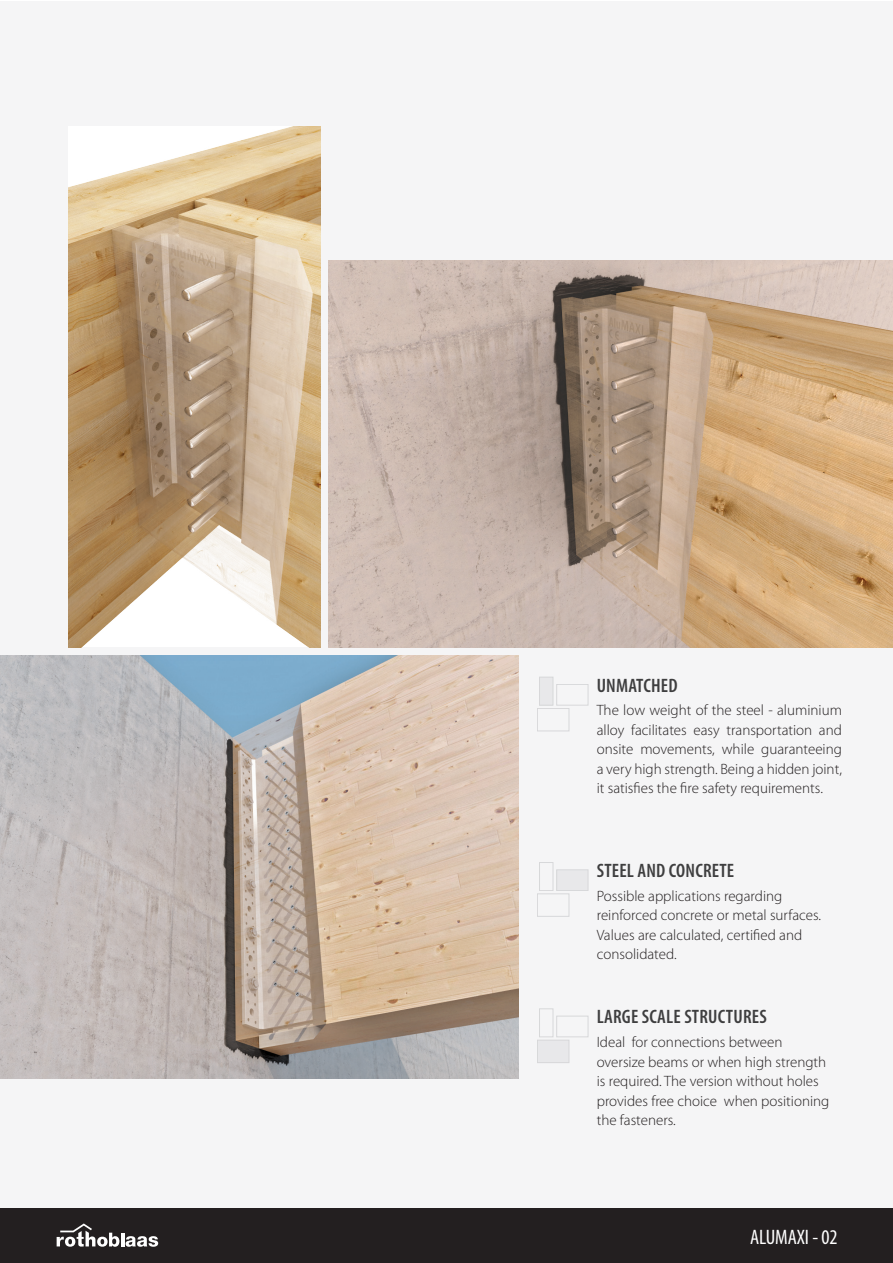
<style>
.page{position:relative;width:893px;height:1263px;background:#fff}
.page>*{position:absolute;margin:0;border:0;box-sizing:border-box;transform-origin:0 0}
.t1{font:condensed 21px "Myriad Pro";letter-spacing:-.005em;color:#fff}
.t2{font:600 condensed 19.5px "Myriad Pro";letter-spacing:.01em;color:#3e3e3f}
.t3{font:300 15px/19.5px "Myriad Pro";color:#231f20}
</style>
<div class="page">
<div style="left:0;top:1px;width:892px;height:1261px;background:#f5f5f6"></div>
<img style="left:329px;top:260px;width:563px;height:387px">
<img style="left:68px;top:126px;width:252px;height:521px">
<img style="left:0;top:656px;width:518px;height:423px">
<div style="left:556px;top:684px;width:32px;height:21px;border:1px solid #c7c8ca"></div>
<div style="left:539px;top:677px;width:14px;height:28px;background:#e8e8ea"></div>
<div style="left:539px;top:677px;width:14px;height:28px;border:1px solid #c7c8ca"></div>
<div style="left:537px;top:708px;width:32px;height:23px;border:1px solid #c7c8ca"></div>
<div style="left:557px;top:870px;width:31px;height:20px;background:#e8e8ea"></div>
<div style="left:556px;top:870px;width:32px;height:21px;border:1px solid #c7c8ca"></div>
<div style="left:539px;top:862px;width:14px;height:29px;border:1px solid #c7c8ca"></div>
<div style="left:537px;top:894px;width:32px;height:22px;border:1px solid #c7c8ca"></div>
<div style="left:556px;top:1016px;width:32px;height:21px;border:1px solid #c7c8ca"></div>
<div style="left:539px;top:1009px;width:14px;height:28px;border:1px solid #c7c8ca"></div>
<div style="left:537px;top:1040px;width:32px;height:23px;background:#e8e8ea"></div>
<div style="left:537px;top:1040px;width:32px;height:23px;border:1px solid #c7c8ca"></div>
<div style="left:0;top:1209px;width:892px;height:54px;background:#231f20"></div>
<svg style="left:57px;top:1223px;width:101px;height:24px"></svg>
<h2 class="t2" style="left:597px;top:674px;width:82px">UNMATCHED</h2>
<p class="t3" style="left:597px;top:701px;width:247px;text-align:justify">The low weight of the steel - aluminium alloy facilitates easy transportation and onsite movements, while guaranteeing a very high strength. Being a hidden joint, it satisfies the fire safety requirements.</p>
<h2 class="t2" style="left:597px;top:860px;width:139px">STEEL AND CONCRETE</h2>
<p class="t3" style="left:597px;top:886px;width:226px">Possible applications regarding reinforced concrete or metal surfaces.<br>Values are calculated, certified and consolidated.</p>
<h2 class="t2" style="left:597px;top:1006px;width:172px">LARGE SCALE STRUCTURES</h2>
<p class="t3" style="left:597px;top:1032px;width:234px">Ideal for connections between oversize beams or when high strength is required. The version without holes provides free choice when positioning the fasteners.</p>
<h1 class="t1" style="left:750px;top:1224px;width:89px">ALUMAXI - 02</h1>
</div>
